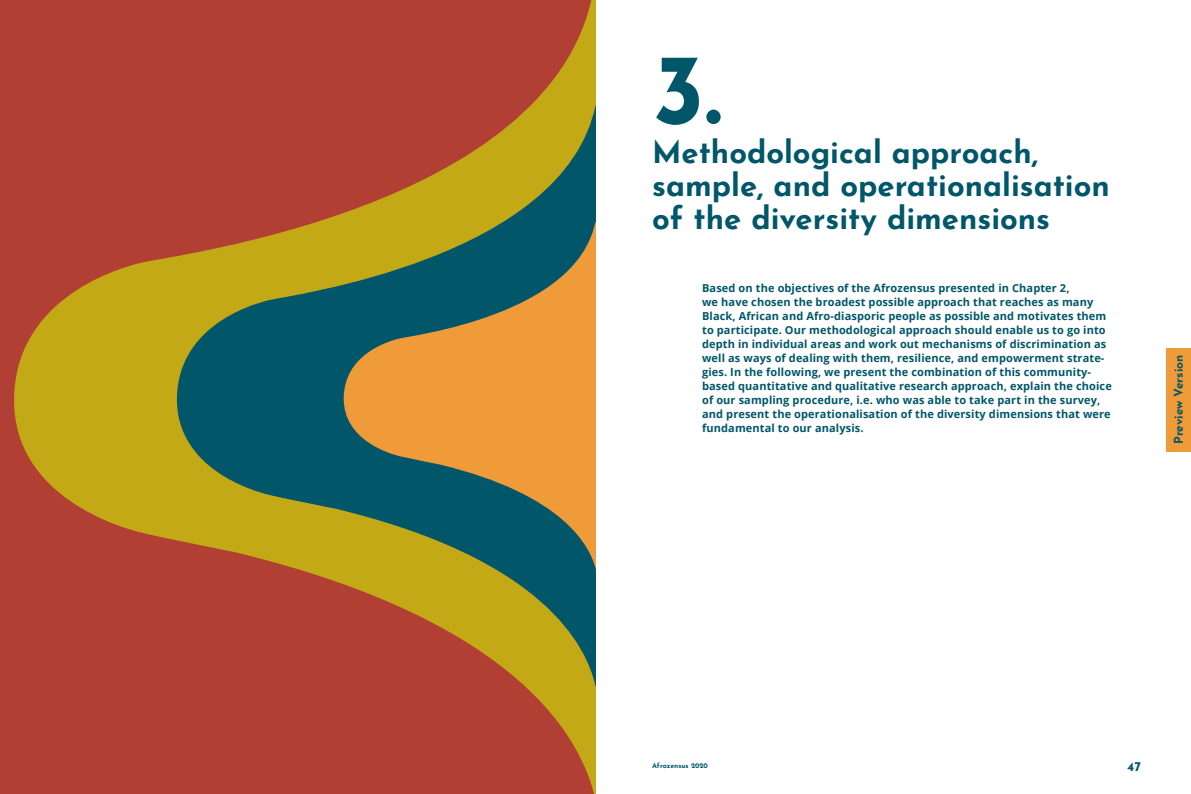
<style>
.page{position:relative;width:1191px;height:794px;background:#fff}
.page>*{position:absolute;margin:0;border:0;box-sizing:border-box;transform-origin:0 0}
.t1{font:700 100px "Josefin Sans";color:#01566a}
.t2{font:700 31px/33px "Josefin Sans";color:#01566a}
.t3{font:700 13px "Josefin Sans";color:#01566a}
.t4{font:700 12.1px "Josefin Sans";color:#01566a}
.t5{font:700 11px/14px "Open Sans";letter-spacing:.01em;color:#01566a}
.t6{font:700 7px "Josefin Sans";color:#01566a}
</style>
<div class="page">
<div style="left:1166px;top:348px;width:25px;height:104px;background:#f09b3a"></div>
<div style="left:0;top:0;width:595px;height:794px;background:#b13f33"></div>
<svg style="left:14px;top:0;width:581px;height:794px"></svg>
<svg style="left:176px;top:105px;width:419px;height:581px"></svg>
<svg style="left:343px;top:222px;width:252px;height:349px"></svg>
<h1 class="t1" style="left:652px;top:0;width:71px">3.</h1>
<h2 class="t2" style="left:652px;top:131px;width:459px">Methodological approach, sample, and operationalisation of the diversity dimensions</h2>
<p class="t5" style="left:702px;top:280px;width:411px">Based on the objectives of the Afrozensus presented in Chapter 2,<br>we have chosen the broadest possible approach that reaches as many Black, African and Afro-diasporic people as possible and motivates them to participate. Our methodological approach should enable us to go into depth in individual areas and work out mechanisms of discrimination as well as ways of dealing with them, resilience, and empowerment strate&shy;gies. In the following, we present the combination of this community&shy;based quantitative and qualitative research approach, explain the choice of our sampling procedure, i.e. who was able to take part in the survey, and present the operationalisation of the diversity dimensions that were fundamental to our analysis.</p>
<p class="t4" style="left:1167px;top:444px;width:91px;rotate:-90deg">Preview Version</p>
<p class="t6" style="left:652px;top:759px;width:57px">Afrozensus 2020</p>
<p class="t3" style="left:1127px;top:755px;width:15px">47</p>
</div>
